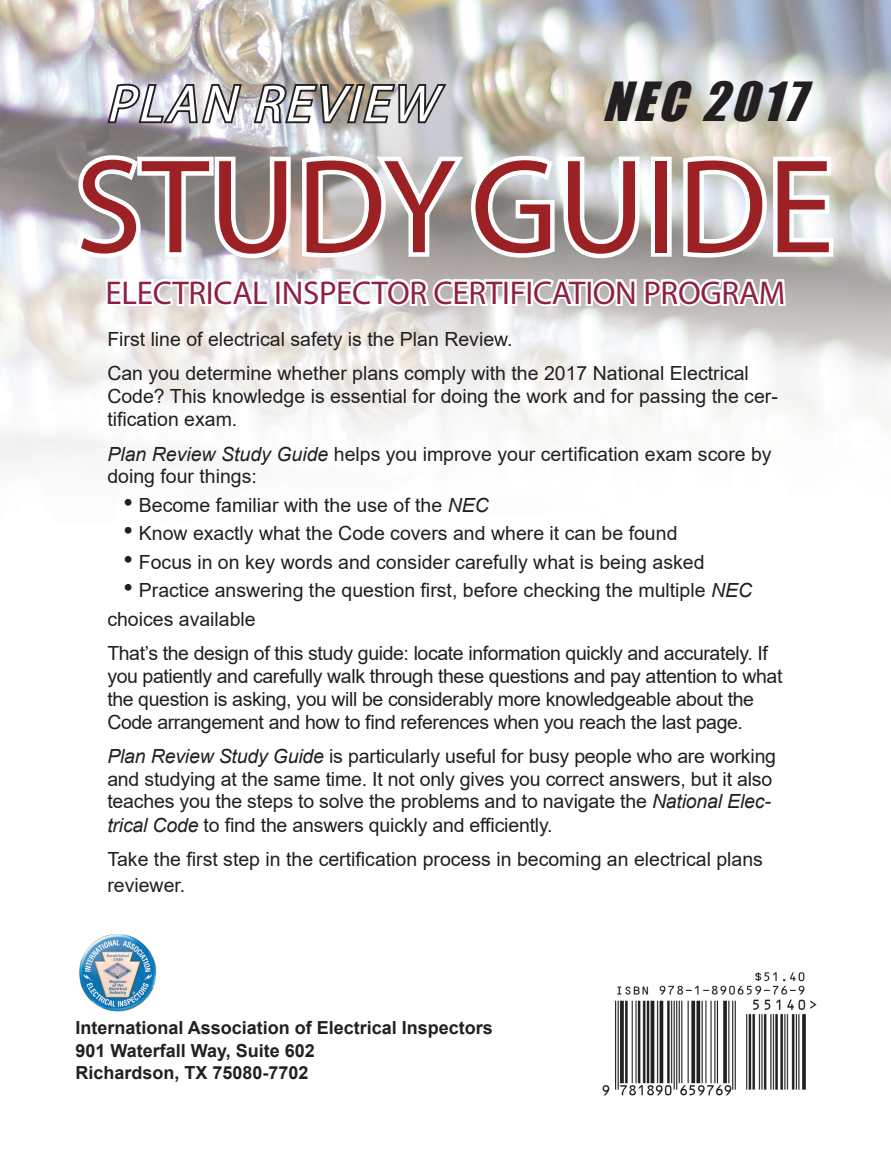
<style>
.page{position:relative;width:891px;height:1175px;background:#fff}
.page>*{position:absolute;margin:0;border:0;box-sizing:border-box;transform-origin:0 0}
.t1{font:135px "Myriad Pro";color:#9c2124}
.t2{font:italic 52.5px "Myriad Pro";color:#fff}
.t3{font:italic 49.5px "Impact";color:#231f20}
.t4{font:33px "Myriad Pro";letter-spacing:-.01em;color:#8f2042}
.t5{font:19.5px/22.8px "Arial";color:#231f20}
.t6{font:19.5px/22.8px "Arial";letter-spacing:-.02em;color:#231f20}
.t7{font:700 18px/22.5px "Arial";color:#231f20}
.s1{font-style:italic}
.s2{font-size:27px}
</style>
<div class="page">
<img style="left:0;top:0;width:891px;height:459px">
<svg style="left:105px;top:81px;width:139px;height:45px;background:#939095"></svg>
<svg style="left:252px;top:81px;width:146px;height:45px;background:#7a7573"></svg>
<svg style="left:396px;top:82px;width:54px;height:377px"></svg>
<svg style="left:69px;top:149px;width:769px;height:171px"></svg>
<img style="left:79px;top:934px;width:77px;height:77px">
<img style="left:602px;top:972px;width:215px;height:124px">
<h3 class="t3" style="left:602px;top:63px;width:222px">NEC 2017</h3>
<h1 class="t1" style="left:75px;top:124px;width:760px">STUDY GUIDE</h1>
<h2 class="t2" style="left:106px;top:71px;width:346px">PLAN REVIEW</h2>
<h3 class="t4" style="left:106px;top:272px;width:681px">ELECTRICAL INSPECTOR CERTIFICATION PROGRAM</h3>
<p class="t5" style="left:107px;top:322px;width:643px;line-height:34.5px">First line of electrical safety is the Plan Review.<br>Can you determine whether plans comply with the 2017 National Electrical</p>
<p class="t5" style="left:107px;top:384px;width:672px;line-height:23.4px">Code? This knowledge is essential for doing the work and for passing the cer&shy;tification exam.</p>
<p class="t5" style="left:107px;top:442px;width:666px"><span class="s1">Plan Review Study Guide</span> helps you improve your certification exam score by doing four things:</p>
<p class="t5" style="left:124px;top:493px;width:367px"><span class="s2">•</span> Become familiar with the use of the <span class="s1">NEC</span></p>
<p class="t5" style="left:124px;top:522px;width:555px"><span class="s2">•</span> Know exactly what the Code covers and where it can be found</p>
<p class="t5" style="left:124px;top:550px;width:582px"><span class="s2">•</span> Focus in on key words and consider carefully what is being asked</p>
<p class="t5" style="left:107px;top:576px;width:646px;line-height:28.5px;text-indent:16px"><span class="s2">•</span> Practice answering the question first, before checking the multiple <span class="s1">NEC </span>choices available</p>
<p class="t6" style="left:107px;top:642px;width:677px">That’s the design of this study guide: locate information quickly and accurately. If you patiently and carefully walk through these questions and pay attention to what the question is asking, you will be considerably more knowledgeable about the Code arrangement and how to find references when you reach the last page.</p>
<p class="t5" style="left:107px;top:745px;width:670px"><span class="s1">Plan Review Study Guide</span> is particularly useful for busy people who are working and studying at the same time. It not only gives you correct answers, but it also teaches you the steps to solve the problems and to navigate the <span class="s1">National Elec&shy;trical Code</span> to find the answers quickly and efficiently.</p>
<p class="t5" style="left:107px;top:846px;width:657px;line-height:25.2px">Take the first step in the certification process in becoming an electrical plans reviewer.</p>
<p class="t7" style="left:76px;top:1017px;width:419px">International Association of Electrical Inspectors<br>901 Waterfall Way, Suite 602<br>Richardson, TX 75080-7702</p>
</div>
